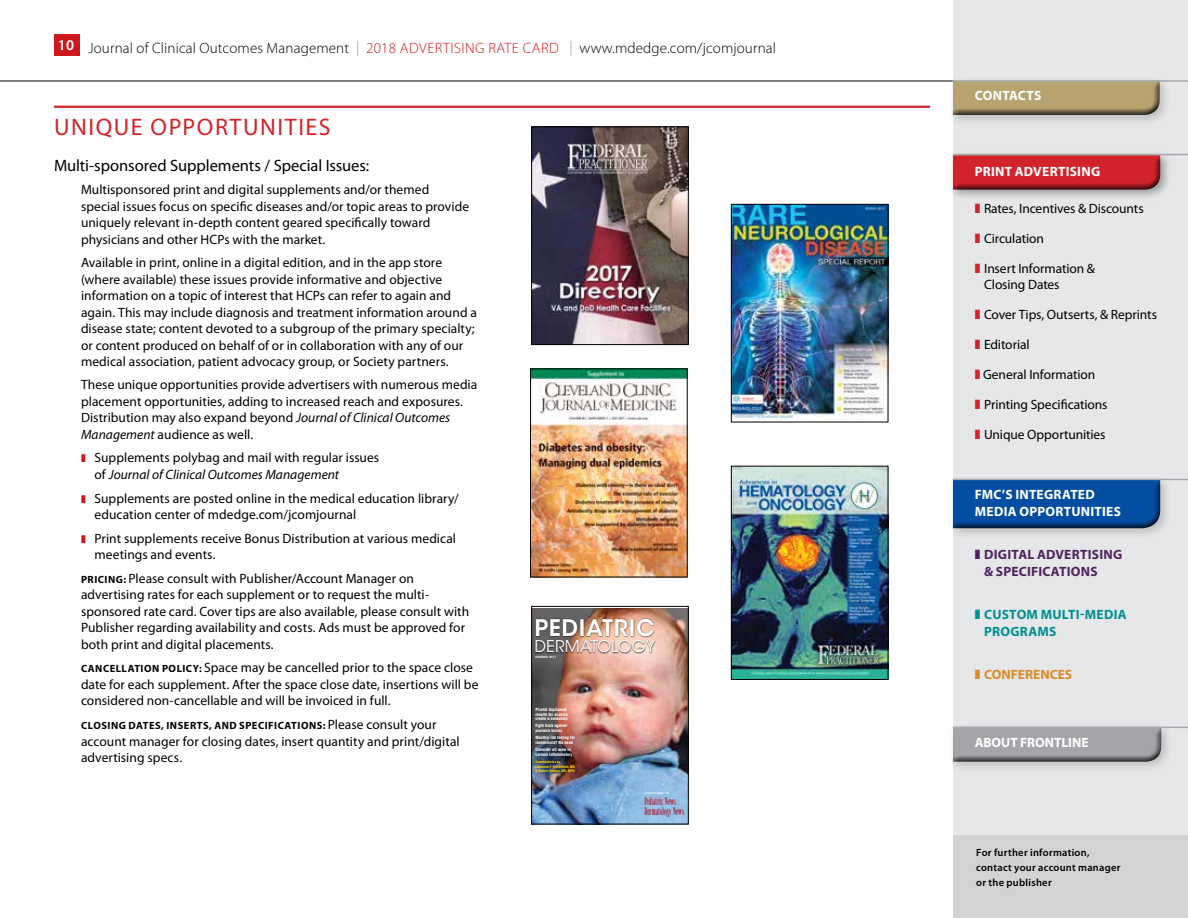
<style>
.page{position:relative;width:1188px;height:918px;background:#fff}
.page>*{position:absolute;margin:0;border:0;box-sizing:border-box;transform-origin:0 0}
.t1{font:24px "Myriad Pro";letter-spacing:.065em;color:#d2232a}
.t2{font:600 22.8px "ITC Avant Garde Std";letter-spacing:.03em;color:#fff}
.t3{font:16.5px "Myriad Pro";letter-spacing:-.005em;color:#000}
.t4{font:16.05px "ITC Avant Garde Std";letter-spacing:.015em;color:#fff}
.t5{font:300 15px "Myriad Pro";letter-spacing:.01em;color:#000}
.t6{font:13.5px/16.5px "Myriad Pro";color:#000}
.t7{font:700 13.5px/16.5px "Myriad Pro";letter-spacing:.015em;color:#fff}
.t8{font:700 13.5px/16.5px "Myriad Pro";letter-spacing:.02em;color:#4f2361}
.t9{font:700 13.5px/16.5px "Myriad Pro";letter-spacing:.02em;color:#008f94}
.t10{font:700 13.5px "Myriad Pro";letter-spacing:-.005em;color:#fff}
.t11{font:700 13.5px "Myriad Pro";color:#d88d2a}
.t12{font:11.7px "Latino Elongated Std";color:#a70b20}
.t13{font:600 10.5px/15px "Myriad Pro";letter-spacing:.025em;color:#000}
.t14{font:700 10.5px "Myriad Pro";letter-spacing:.045em;color:#000}
.t15{font:700 condensed 4.35px/4.7px "ITC Avant Garde Std";letter-spacing:-.01em;color:#fff}
.t16{font:700 condensed 4.05px "ITC Avant Garde Std";letter-spacing:-.01em;color:#fff}
.t17{font:700 condensed 3.45px/4.3px "ITC Avant Garde Std";color:#fd0}
.t18{font:600 2.85px "ITC Avant Garde Std";letter-spacing:.02em;color:#fff}
.t19{font:600 2.4px "ITC Avant Garde Std";letter-spacing:.07em;color:#fff}
.t20{font:600 condensed 1.5px "ITC Avant Garde Std";color:#c5343c}
.s1{color:#939598}
.s2{color:#ce171e}
.s3{font-style:italic}
.s4{font-weight:700;font-size:10.5px}
.s5{font-weight:400;font-size:13.5px}
.s6{font-size:4.05px}
.s7{color:#d2232a}
</style>
<div class="page">
<hr style="left:0;top:81px;width:954px;height:1px;background:#000">
<div style="left:54px;top:35px;width:26px;height:21px;background:#ce171e"></div>
<div style="left:953px;top:0;width:235px;height:918px;background:#e6e7e8"></div>
<div style="left:953px;top:835px;width:235px;height:83px;background:#d1d3d4"></div>
<div style="left:948px;top:150px;width:224px;height:52px;background:#000;opacity:.33"></div>
<svg style="left:950px;top:154px;width:210px;height:38px;background:#c02f34"></svg>
<div style="left:948px;top:76px;width:224px;height:51px;background:#000;opacity:.18"></div>
<svg style="left:950px;top:79px;width:210px;height:39px;background:#ab9c74"></svg>
<div style="left:948px;top:475px;width:224px;height:65px;background:#000;opacity:.18"></div>
<div style="left:950px;top:478px;width:210px;height:46px;background:#cccdcf"></div>
<svg style="left:950px;top:479px;width:210px;height:51px;background:#0d509b"></svg>
<div style="left:948px;top:722px;width:225px;height:52px;background:#000;opacity:.18"></div>
<svg style="left:950px;top:726px;width:211px;height:39px;background:#9d9ea1"></svg>
<hr style="left:953px;top:154px;width:235px;height:1px;background:#a7a9ac">
<hr style="left:953px;top:479px;width:235px;height:1px;background:#a7a9ac">
<hr style="left:953px;top:727px;width:235px;height:1px;background:#a7a9ac">
<hr style="left:953px;top:80px;width:235px;height:2px;background:#a7a9ac">
<hr style="left:54px;top:106px;width:876px;height:2px;background:#d2232a">
<img style="left:533px;top:129px;width:153px;height:214px">
<div style="left:531px;top:127px;width:157px;height:218px;border:1px solid #000"></div>
<img style="left:733px;top:206px;width:153px;height:214px">
<div style="left:731px;top:204px;width:157px;height:218px;border:1px solid #000"></div>
<img style="left:733px;top:468px;width:153px;height:210px">
<div style="left:731px;top:466px;width:157px;height:214px;border:1px solid #000"></div>
<img style="left:532px;top:371px;width:153px;height:204px">
<img style="left:533px;top:608px;width:153px;height:214px">
<div style="left:534px;top:618px;width:123px;height:36px;background:#000;opacity:.75"></div>
<div style="left:531px;top:606px;width:157px;height:218px;border:1px solid #000"></div>
<p class="t5" style="left:58px;top:39px;width:720px"><sup>10</sup> Journal of Clinical Outcomes Management <span class="s1">|</span> <span class="s2">2018 ADVERTISING RATE CARD</span> <span class="s1">|</span> www.mdedge.com/jcomjournal</p>
<h1 class="t1" style="left:54px;top:112px;width:278px">UNIQUE OPPORTUNITIES</h1>
<p class="t3" style="left:54px;top:155px;width:317px">Multi-sponsored Supplements / Special Issues:</p>
<p class="t6" style="left:81px;top:181px;width:390px">Multisponsored print and digital supplements and/or themed special issues focus on specific diseases and/or topic areas to provide uniquely relevant in-depth content geared specifically toward physicians and other HCPs with the market.</p>
<p class="t6" style="left:81px;top:254px;width:397px">Available in print, online in a digital edition, and in the app store (where available) these issues provide informative and objective information on a topic of interest that HCPs can refer to again and again. This may include diagnosis and treatment information around a disease state; content devoted to a subgroup of the primary specialty; or content produced on behalf of or in collaboration with any of our medical association, patient advocacy group, or Society partners.</p>
<p class="t6" style="left:81px;top:376px;width:398px">These unique opportunities provide advertisers with numerous media placement opportunities, adding to increased reach and exposures.<br>Distribution may also expand beyond <span class="s3">Journal of Clinical Outcomes Management</span> audience as well.</p>
<p class="t6" style="left:94px;top:450px;width:286px;text-indent:-14px"><span class="s2">❚</span> Supplements polybag and mail with regular issues of <span class="s3">Journal of Clinical Outcomes Management</span></p>
<p class="t6" style="left:94px;top:490px;width:366px;text-indent:-14px"><span class="s2">❚</span> Supplements are posted online in the medical education library/ education center of mdedge.com/jcomjournal</p>
<p class="t6" style="left:94px;top:530px;width:363px;text-indent:-14px"><span class="s2">❚</span> Print supplements receive Bonus Distribution at various medical meetings and events.</p>
<p class="t6" style="left:81px;top:570px;width:390px"><span class="s4">PRICING:</span> Please consult with Publisher/Account Manager on advertising rates for each supplement or to request the multi&shy;sponsored rate card. Cover tips are also available, please consult with Publisher regarding availability and costs. Ads must be approved for both print and digital placements.</p>
<p class="t6" style="left:81px;top:660px;width:399px"><span class="s4">CANCELLATION POLICY:</span> Space may be cancelled prior to the space close date for each supplement. After the space close date, insertions will be considered non-cancellable and will be invoiced in full.</p>
<p class="t14" style="left:81px;top:719px;width:357px">CLOSING DATES, INSERTS, AND SPECIFICATIONS: <span class="s5">Please consult your</span></p>
<p class="t6" style="left:81px;top:733px;width:380px">account manager for closing dates, insert quantity and print/digital advertising specs.</p>
<h2 class="t2" style="left:534px;top:613px;width:122px">PEDIATRIC</h2>
<p class="t4" style="left:534px;top:637px;width:122px">DERMATOLOGY</p>
<p class="t18" style="left:536px;top:655px;width:22px">SUMMER 2017</p>
<p class="t15" style="left:536px;top:707px;width:34px">Pivotal dupilumab results for eczema create a sensation</p>
<p class="t15" style="left:536px;top:723px;width:33px">Fight back agains<span class="s6">t</span></p>
<p class="t16" style="left:536px;top:728px;width:28px">psoriasis bullies</p>
<p class="t15" style="left:536px;top:735px;width:41px">Monthly lab testing for isotretinoin? No need</p>
<p class="t15" style="left:536px;top:747px;width:38px">Consider all acne in<br>Latinos inflammatory</p>
<p class="t17" style="left:536px;top:760px;width:41px">Commentaries by<br>Lawrence F. Eichenfield, MD &amp; Robert Sidbury, MD, MPH</p>
<p class="t19" style="left:644px;top:792px;width:26px">A SUPPLEMENT TO</p>
<p class="t12" style="left:644px;top:795px;width:33px">Pediatric News</p>
<p class="t20" style="left:676px;top:803px;width:3px">®</p>
<p class="t12" style="left:644px;top:806px;width:41px">Dermatology News</p>
<p class="t20" style="left:684px;top:814px;width:3px">®</p>
<p class="t7" style="left:975px;top:87px;width:68px">CONTACTS</p>
<p class="t7" style="left:975px;top:163px;width:127px">PRINT ADVERTISING</p>
<p class="t6" style="left:975px;top:200px;width:171px"><span class="s7">❚</span> Rates, Incentives &amp; Discounts</p>
<p class="t6" style="left:975px;top:230px;width:71px"><span class="s7">❚</span> Circulation</p>
<p class="t6" style="left:984px;top:260px;width:112px;text-indent:-10px"><span class="s7">❚</span> Insert Information &amp;<br>Closing Dates</p>
<p class="t6" style="left:975px;top:306px;width:184px"><span class="s7">❚</span> Cover Tips, Outserts, &amp; Reprints</p>
<p class="t6" style="left:975px;top:336px;width:56px"><span class="s7">❚</span> Editorial</p>
<p class="t6" style="left:975px;top:366px;width:122px"><span class="s7">❚</span> General Information</p>
<p class="t6" style="left:975px;top:396px;width:134px"><span class="s7">❚</span> Printing Specifications</p>
<p class="t6" style="left:975px;top:426px;width:132px"><span class="s7">❚</span> Unique Opportunities</p>
<p class="t7" style="left:975px;top:486px;width:148px">FMC’S INTEGRATED<br>MEDIA OPPORTUNITIES</p>
<p class="t8" style="left:984px;top:546px;width:140px;text-indent:-9px">❚ DIGITAL ADVERTISING &amp; SPECIFICATIONS</p>
<p class="t9" style="left:984px;top:606px;width:144px;text-indent:-10px">❚ CUSTOM MULTI-MEDIA<br>PROGRAMS</p>
<p class="t11" style="left:975px;top:666px;width:99px">❚ CONFERENCES</p>
<p class="t10" style="left:975px;top:734px;width:115px">ABOUT FRONTLINE</p>
<p class="t13" style="left:976px;top:845px;width:146px">For further information, contact your account manager or the publisher</p>
</div>
